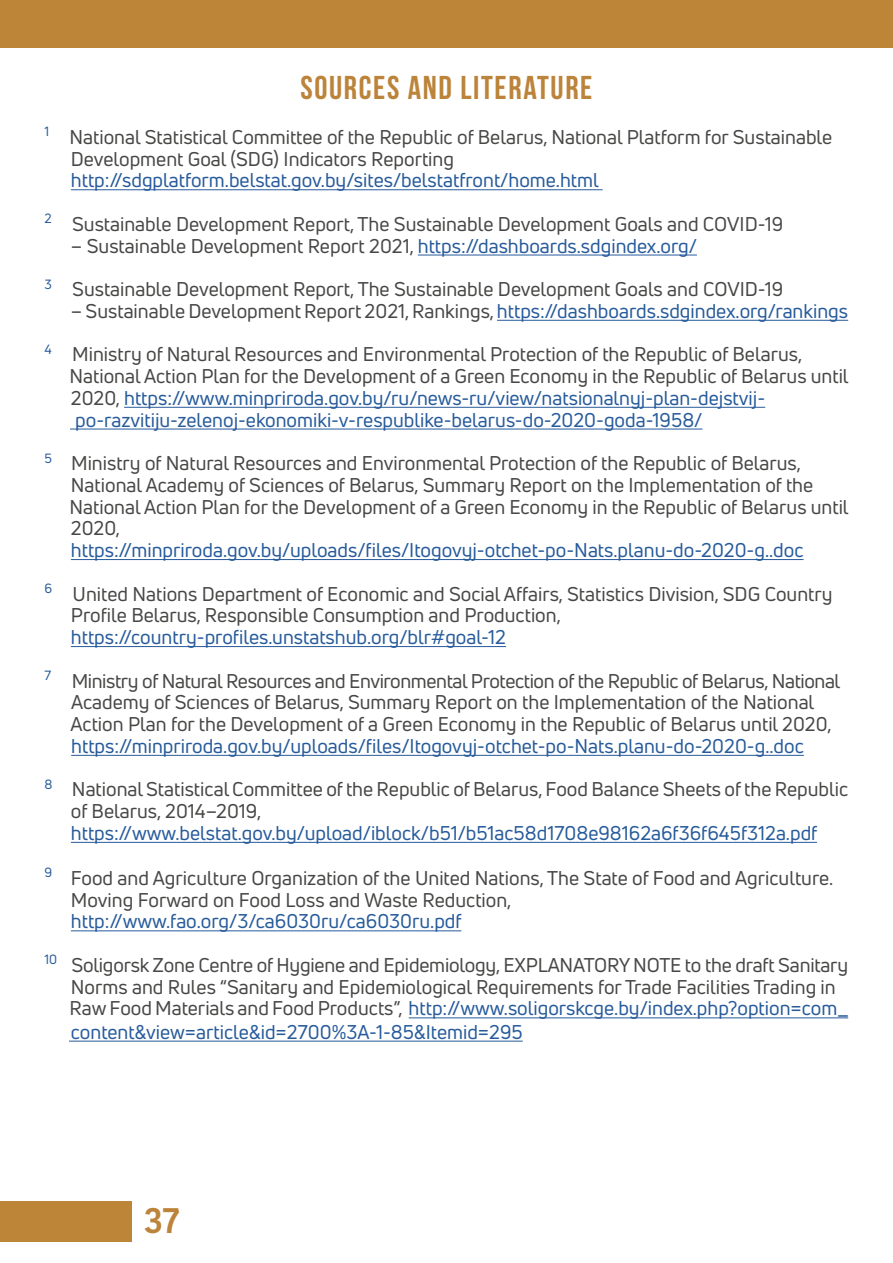
<style>
.page{position:relative;width:893px;height:1263px;background:#fff}
.page>*{position:absolute;margin:0;border:0;box-sizing:border-box;transform-origin:0 0}
.t1{font:600 36px "Kohinoor Devanagari";color:#bc843a}
.t2{font:700 33px "Bebas Neue";letter-spacing:.05em;color:#bc843b}
.t3{font:19.5px/21.8px "Uni Neue";color:#474746}
.t4{font:19.5px "Uni Neue";color:#275b9b}
.s1{color:#275b9b}
</style>
<div class="page">
<div style="left:0;top:1201px;width:132px;height:41px;background:#bc8538"></div>
<div style="left:0;top:0;width:893px;height:48px;background:#bc8538"></div>
<hr style="left:71px;top:189px;width:532px;height:1px;background:#275b9b">
<hr style="left:418px;top:255px;width:279px;height:1px;background:#275b9b">
<hr style="left:497px;top:320px;width:351px;height:1px;background:#275b9b">
<hr style="left:124px;top:407px;width:641px;height:1px;background:#275b9b">
<hr style="left:45px;top:429px;width:657px;height:1px;background:#275b9b">
<hr style="left:71px;top:559px;width:733px;height:1px;background:#275b9b">
<hr style="left:71px;top:646px;width:435px;height:1px;background:#275b9b">
<hr style="left:71px;top:755px;width:733px;height:1px;background:#275b9b">
<hr style="left:71px;top:842px;width:746px;height:1px;background:#275b9b">
<hr style="left:71px;top:930px;width:390px;height:1px;background:#275b9b">
<hr style="left:409px;top:1017px;width:439px;height:1px;background:#275b9b">
<hr style="left:45px;top:1041px;width:478px;height:1px;background:#275b9b">
<div style="left:40px;top:1005px;width:29px;height:88px;background:#fff"></div>
<div style="left:41px;top:399px;width:29px;height:40px;background:#fff"></div>
<h2 class="t2" style="left:300px;top:69px;width:293px">SOURCES AND LITERATURE</h2>
<p class="t3" style="left:71px;top:126px;width:763px;text-indent:-26px"><sup>1</sup> National Statistical Committee of the Republic of Belarus, National Platform for Sustainable<br>Development Goal (SDG) Indicators Reporting</p>
<p class="t4" style="left:71px;top:168px;width:529px">http://sdgplatform.belstat.gov.by/sites/belstatfront/home.html</p>
<p class="t3" style="left:45px;top:213px;width:740px"><sup>2</sup> Sustainable Development Report, The Sustainable Development Goals and COVID-19</p>
<p class="t3" style="left:71px;top:235px;width:627px">– Sustainable Development Report 2021, <span class="s1">https://dashboards.sdgindex.org/</span></p>
<p class="t3" style="left:45px;top:278px;width:740px"><sup>3</sup> Sustainable Development Report, The Sustainable Development Goals and COVID-19</p>
<p class="t3" style="left:71px;top:300px;width:779px">– Sustainable Development Report 2021, Rankings, <span class="s1">https://dashboards.sdgindex.org/rankings</span></p>
<p class="t3" style="left:69px;top:343px;width:781px;text-indent:-25px"><sup>4</sup> Ministry of Natural Resources and Environmental Protection of the Republic of Belarus, National Action Plan for the Development of a Green Economy in the Republic of Belarus until 2020, <span class="s1">https://www.minpriroda.gov.by/ru/news-ru/view/natsionalnyj-plan-dejstvij&shy;po-razvitiju-zelenoj-ekonomiki-v-respublike-belarus-do-2020-goda-1958/</span></p>
<p class="t3" style="left:69px;top:452px;width:781px;text-indent:-25px"><sup>5</sup> Ministry of Natural Resources and Environmental Protection of the Republic of Belarus, National Academy of Sciences of Belarus, Summary Report on the Implementation of the National Action Plan for the Development of a Green Economy in the Republic of Belarus until 2020,</p>
<p class="t4" style="left:71px;top:538px;width:734px">https://minpriroda.gov.by/uploads/files/Itogovyj-otchet-po-Nats.planu-do-2020-g..doc</p>
<p class="t3" style="left:71px;top:583px;width:763px;text-indent:-26px"><sup>6</sup> United Nations Department of Economic and Social Affairs, Statistics Division, SDG Country<br>Profile Belarus, Responsible Consumption and Production,</p>
<p class="t4" style="left:71px;top:625px;width:437px">https://country-profiles.unstatshub.org/blr#goal-12</p>
<p class="t3" style="left:70px;top:670px;width:771px;text-indent:-26px"><sup>7</sup> Ministry of Natural Resources and Environmental Protection of the Republic of Belarus, National<br>Academy of Sciences of Belarus, Summary Report on the Implementation of the National<br>Action Plan for the Development of a Green Economy in the Republic of Belarus until 2020,</p>
<p class="t4" style="left:71px;top:734px;width:734px">https://minpriroda.gov.by/uploads/files/Itogovyj-otchet-po-Nats.planu-do-2020-g..doc</p>
<p class="t3" style="left:71px;top:778px;width:779px;text-indent:-26px"><sup>8</sup> National Statistical Committee of the Republic of Belarus, Food Balance Sheets of the Republic of Belarus, 2014–2019,</p>
<p class="t4" style="left:71px;top:821px;width:748px">https://www.belstat.gov.by/upload/iblock/b51/b51ac58d1708e98162a6f36f645f312a.pdf</p>
<p class="t3" style="left:71px;top:867px;width:764px;text-indent:-26px"><sup>9</sup> Food and Agriculture Organization of the United Nations, The State of Food and Agriculture.<br>Moving Forward on Food Loss and Waste Reduction,</p>
<p class="t4" style="left:71px;top:909px;width:392px">http://www.fao.org/3/ca6030ru/ca6030ru.pdf</p>
<p class="t3" style="left:70px;top:954px;width:780px;line-height:22.2px;text-indent:-25px"><sup>10</sup> Soligorsk Zone Centre of Hygiene and Epidemiology, EXPLANATORY NOTE to the draft Sanitary Norms and Rules “Sanitary and Epidemiological Requirements for Trade Facilities Trading in Raw Food Materials and Food Products”, <span class="s1">http://www.soligorskcge.by/index.php?option=com_ content&amp;view=article&amp;id=2700%3A-1-85&amp;Itemid=295</span></p>
<h1 class="t1" style="left:144px;top:1199px;width:37px">37</h1>
</div>
